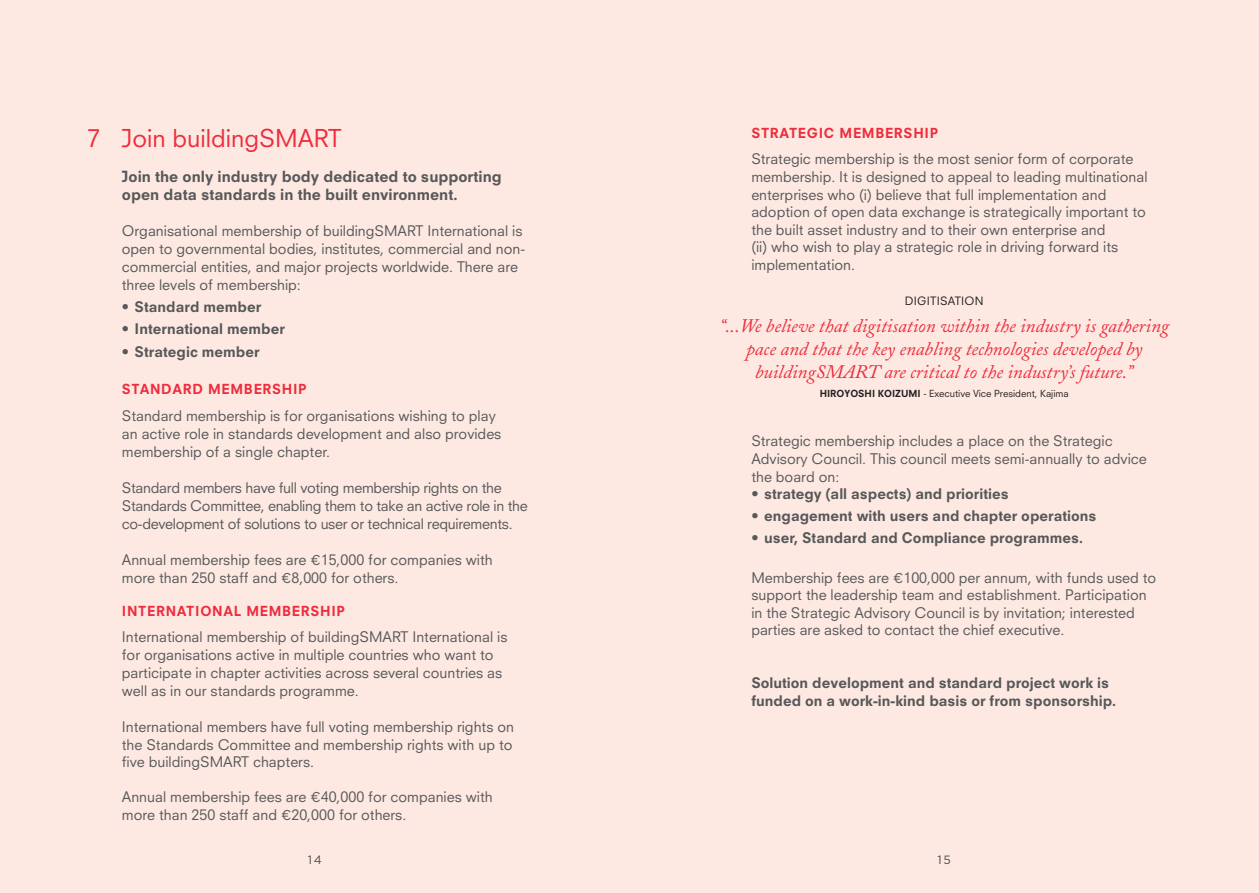
<style>
.page{position:relative;width:1259px;height:893px;background:#fde9e2}
.page>*{position:absolute;margin:0;border:0;box-sizing:border-box;transform-origin:0 0}
.t1{font:24px "Neuzeit S";color:#ee2c3c}
.t2{font:italic 19.05px/22.8px "Adobe Caslon";color:#ee2c3c;text-align:center}
.t3{font:800 15px/18px "Neuzeit S";color:#57585a}
.t4{font:14.25px/17.7px "Neuzeit S";color:#57585a}
.t5{font:800 14.25px/17.7px "Neuzeit S";color:#57585a}
.t6{font:14.25px/18px "Neuzeit S";letter-spacing:-.02em;color:#57585a}
.t7{font:800 13.5px "Neuzeit S";letter-spacing:.05em;color:#ee2c3c}
.t8{font:12px "Gotham";color:#4b4c4d}
.t9{font:11.25px "Neuzeit S";letter-spacing:.02em;color:#231f20}
.t10{font:9.45px "Neuzeit S";color:#231f20}
.s1{font-family:"Gotham"}
.s2{font-weight:800}
</style>
<div class="page">
<h1 class="t1" style="left:87px;top:123px;width:15px">7</h1>
<p class="t7" style="left:751px;top:125px;width:188px">STRATEGIC MEMBERSHIP</p>
<p class="t4" style="left:751px;top:150px;width:398px">Strategic membership is the most senior form of corporate membership. It is designed to appeal to leading multinational enterprises who (i) believe that full implementation and adoption of open data exchange is strategically important to the built asset industry and to their own enterprise and<br>(ii) who wish to play a strategic role in driving forward its implementation.</p>
<h1 class="t1" style="left:122px;top:123px;width:221px">Join buildingSMART</h1>
<p class="t3" style="left:122px;top:167px;width:381px">Join the only industry body dedicated to supporting open data standards in the built environment.</p>
<p class="t4" style="left:122px;top:221px;width:405px">Organisational membership of buildingSMART International is open to governmental bodies, institutes, commercial and non&shy;commercial entities, and major projects worldwide. There are three levels of membership:</p>
<p class="t5" style="left:122px;top:298px;width:141px">• Standard member</p>
<p class="t5" style="left:122px;top:320px;width:165px">• International member</p>
<p class="t5" style="left:122px;top:342px;width:139px">• Strategic member</p>
<p class="t7" style="left:122px;top:381px;width:186px">STANDARD MEMBERSHIP</p>
<p class="t4" style="left:122px;top:406px;width:381px">Standard membership is for organisations wishing to play an active role in standards development and also provides membership of a single chapter.</p>
<p class="t6" style="left:122px;top:478px;width:407px">Standard members have full voting membership rights on the<br>Standards Committee, enabling them to take an active role in the co-development of solutions to user or technical requirements.</p>
<p class="t4" style="left:122px;top:550px;width:372px">Annual membership fees are <span class="s1">€</span>15,000 for companies with more than 250 staff and <span class="s1">€</span>8,000 for others.</p>
<p class="t7" style="left:122px;top:603px;width:224px">INTERNATIONAL MEMBERSHIP</p>
<p class="t4" style="left:122px;top:628px;width:387px">International membership of buildingSMART International is for organisations active in multiple countries who want to participate in chapter activities across several countries as well as in our standards programme.</p>
<p class="t4" style="left:122px;top:718px;width:394px;text-align:justify">International members have full voting membership rights on the Standards Committee and membership rights with up to five buildingSMART chapters.</p>
<p class="t4" style="left:122px;top:788px;width:372px">Annual membership fees are <span class="s1">€</span>40,000 for companies with more than 250 staff and <span class="s1">€</span>20,000 for others.</p>
<p class="t9" style="left:905px;top:294px;width:80px">DIGITISATION</p>
<h2 class="t2" style="left:719px;top:316px;width:451px">“...We believe that digitisation within the industry is gathering pace and that the key enabling technologies developed by buildingSMART are critical to the industry’s future.”</h2>
<p class="t10" style="left:819px;top:388px;width:251px"><span class="s2">HIROYOSHI KOIZUMI</span> - Executive Vice President, Kajima</p>
<p class="t4" style="left:751px;top:432px;width:397px">Strategic membership includes a place on the Strategic<br>Advisory Council. This council meets semi-annually to advice the board on:</p>
<p class="t5" style="left:751px;top:485px;width:259px">• strategy (all aspects) and priorities</p>
<p class="t5" style="left:751px;top:507px;width:347px">• engagement with users and chapter operations</p>
<p class="t5" style="left:751px;top:529px;width:333px">• user, Standard and Compliance programmes.</p>
<p class="t4" style="left:751px;top:568px;width:406px">Membership fees are <span class="s1">€</span>100,000 per annum, with funds used to support the leadership team and establishment. Participation in the Strategic Advisory Council is by invitation; interested parties are asked to contact the chief executive.</p>
<p class="t5" style="left:751px;top:674px;width:366px">Solution development and standard project work is funded on a work-in-kind basis or from sponsorship.</p>
<p class="t8" style="left:308px;top:852px;width:16px">14</p>
<p class="t8" style="left:937px;top:852px;width:15px">15</p>
</div>
